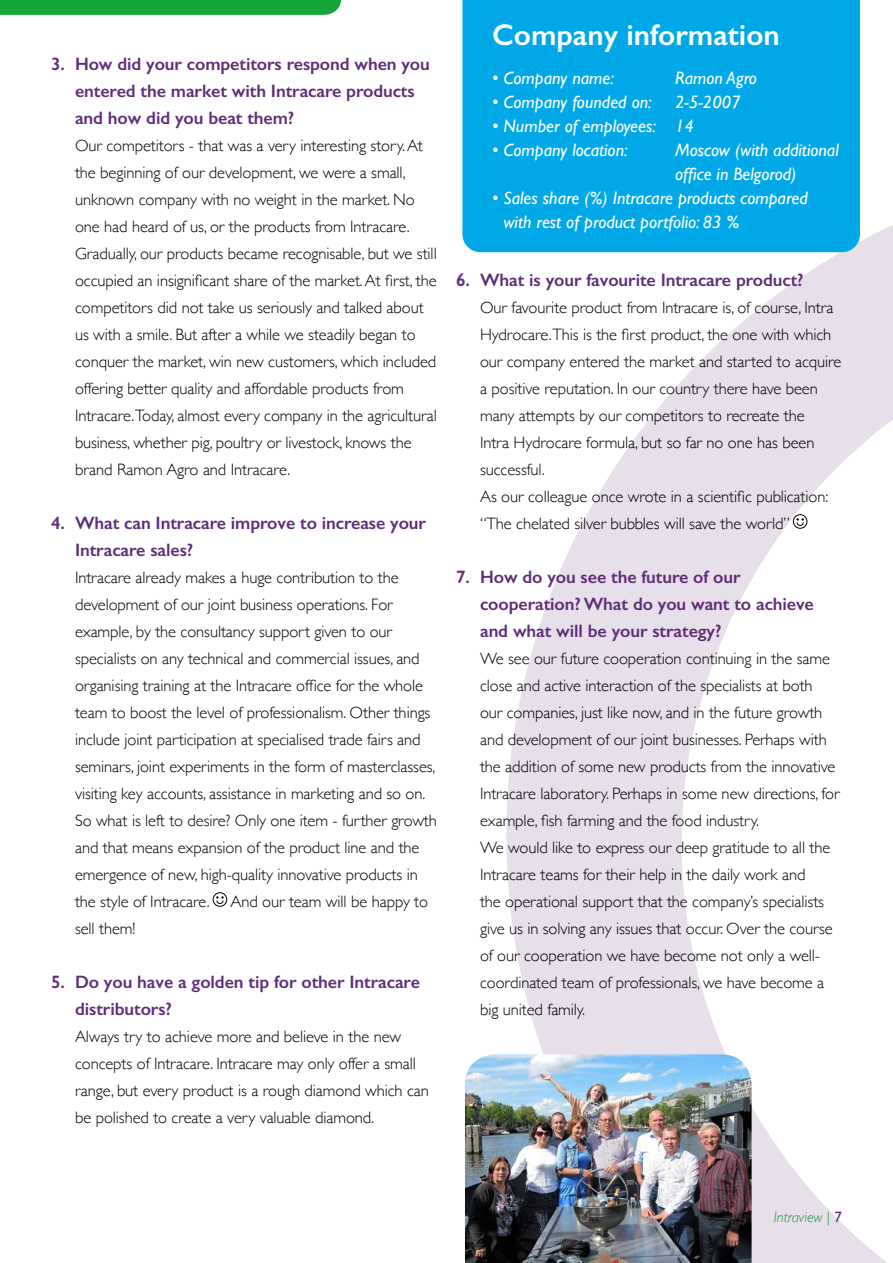
<style>
.page{position:relative;width:893px;height:1263px;background:#fff}
.page>*{position:absolute;margin:0;border:0;box-sizing:border-box;transform-origin:0 0}
.t1{font:600 30px "Gill Sans";color:#fff}
.t2{font:600 18px/27px "Gill Sans";letter-spacing:-.005em;color:#5f2e78}
.t3{font:italic 18px/24px "Gill Sans";color:#fff}
.t4{font:300 16.5px/27px "Gill Sans";letter-spacing:-.005em;color:#000}
.t5{font:italic 300 15px "Gill Sans";color:#13a538}
.s1{font-style:normal}
.s2{font-weight:400;font-style:normal;color:#5f2e78}
</style>
<div class="page">
<svg style="left:478px;top:225px;width:415px;height:1038px"></svg>
<div style="left:213px;top:892px;width:14px;height:15px;border:1px solid #000;border-radius:50%"></div>
<svg style="left:216px;top:896px;width:8px;height:8px"></svg>
<div style="left:793px;top:514px;width:14px;height:15px;border:1px solid #000;border-radius:50%"></div>
<svg style="left:796px;top:518px;width:8px;height:8px"></svg>
<div style="left:462px;top:0;width:398px;height:252px;background:#00a8e7"></div>
<svg style="left:0;top:0;width:341px;height:15px;background:#17a63b"></svg>
<img style="left:465px;top:1054px;width:287px;height:209px">
<p class="t2" style="left:75px;top:50px;width:356px;text-indent:-24px">3. How did your competitors respond when you entered the market with Intracare products and how did you beat them?</p>
<p class="t4" style="left:75px;top:131px;width:363px">Our competitors - that was a very interesting story. At the beginning of our development, we were a small, unknown company with no weight in the market. No one had heard of us, or the products from Intracare.<br>Gradually, our products became recognisable, but we still occupied an insignificant share of the market. At first, the competitors did not take us seriously and talked about us with a smile. But after a while we steadily began to conquer the market, win new customers, which included offering better quality and affordable products from Intracare.Today, almost every company in the agricultural business, whether pig, poultry or livestock, knows the brand Ramon Agro and Intracare.</p>
<p class="t2" style="left:75px;top:509px;width:353px;text-indent:-24px">4. What can Intracare improve to increase your<br>Intracare sales?</p>
<p class="t4" style="left:75px;top:563px;width:363px">Intracare already makes a huge contribution to the development of our joint business operations. For example, by the consultancy support given to our specialists on any technical and commercial issues, and organising training at the Intracare office for the whole team to boost the level of professionalism. Other things include joint participation at specialised trade fairs and seminars, joint experiments in the form of masterclasses, visiting key accounts, assistance in marketing and so on.<br>So what is left to desire? Only one item - further growth and that means expansion of the product line and the emergence of new, high-quality innovative products in the style of Intracare.</p>
<p class="t4" style="left:230px;top:887px;width:199px">And our team will be happy to</p>
<p class="t4" style="left:75px;top:914px;width:62px">sell them!</p>
<p class="t2" style="left:75px;top:968px;width:346px;text-indent:-24px">5. Do you have a golden tip for other Intracare distributors?</p>
<p class="t4" style="left:75px;top:1022px;width:355px">Always try to achieve more and believe in the new concepts of Intracare. Intracare may only offer a small range, but every product is a rough diamond which can be polished to create a very valuable diamond.</p>
<h1 class="t1" style="left:492px;top:17px;width:289px">Company information</h1>
<p class="t3" style="left:492px;top:66px;width:123px">• Company name:</p>
<p class="t3" style="left:675px;top:66px;width:83px">Ramon Agro</p>
<p class="t3" style="left:492px;top:90px;width:161px">• Company founded on:</p>
<p class="t3" style="left:675px;top:90px;width:67px">2-5-2007</p>
<p class="t3" style="left:492px;top:114px;width:203px">• Number of employees: 14</p>
<p class="t3" style="left:492px;top:138px;width:137px">• Company location:</p>
<p class="t3" style="left:675px;top:138px;width:165px">Moscow (with additional office in Belgorod)</p>
<p class="t3" style="left:504px;top:186px;width:306px;text-indent:-11px">• Sales share (%) Intracare products compared with rest of product portfolio: 83 %</p>
<p class="t2" style="left:456px;top:266px;width:349px">6. What is your favourite Intracare product?</p>
<p class="t4" style="left:480px;top:293px;width:363px">Our favourite product from Intracare is, of course, Intra Hydrocare.This is the first product, the one with which our company entered the market and started to acquire a positive reputation. In our country there have been many attempts by our competitors to recreate the<br>Intra Hydrocare formula, but so far no one has been successful.<br>As our colleague once wrote in a scientific publication: “The chelated silver bubbles will save the world”</p>
<p class="t2" style="left:480px;top:563px;width:335px;text-indent:-24px">7. How do you see the future of our cooperation? What do you want to achieve and what will be your strategy?</p>
<p class="t4" style="left:480px;top:644px;width:361px">We see our future cooperation continuing in the same close and active interaction of the specialists at both<br>our companies, just like now, and in the future growth and development of our joint businesses. Perhaps with the addition of some new products from the innovative Intracare laboratory. Perhaps in some new directions, for example, fish farming and the food industry.<br>We would like to express our deep gratitude to all the Intracare teams for their help in the daily work and<br>the operational support that the company’s specialists give us in solving any issues that occur. Over the course of our cooperation we have become not only a well&shy;coordinated team of professionals, we have become a big united family.</p>
<p class="t5" style="left:774px;top:1209px;width:70px">Intraview <span class="s1">|</span> <span class="s2">7</span></p>
</div>
